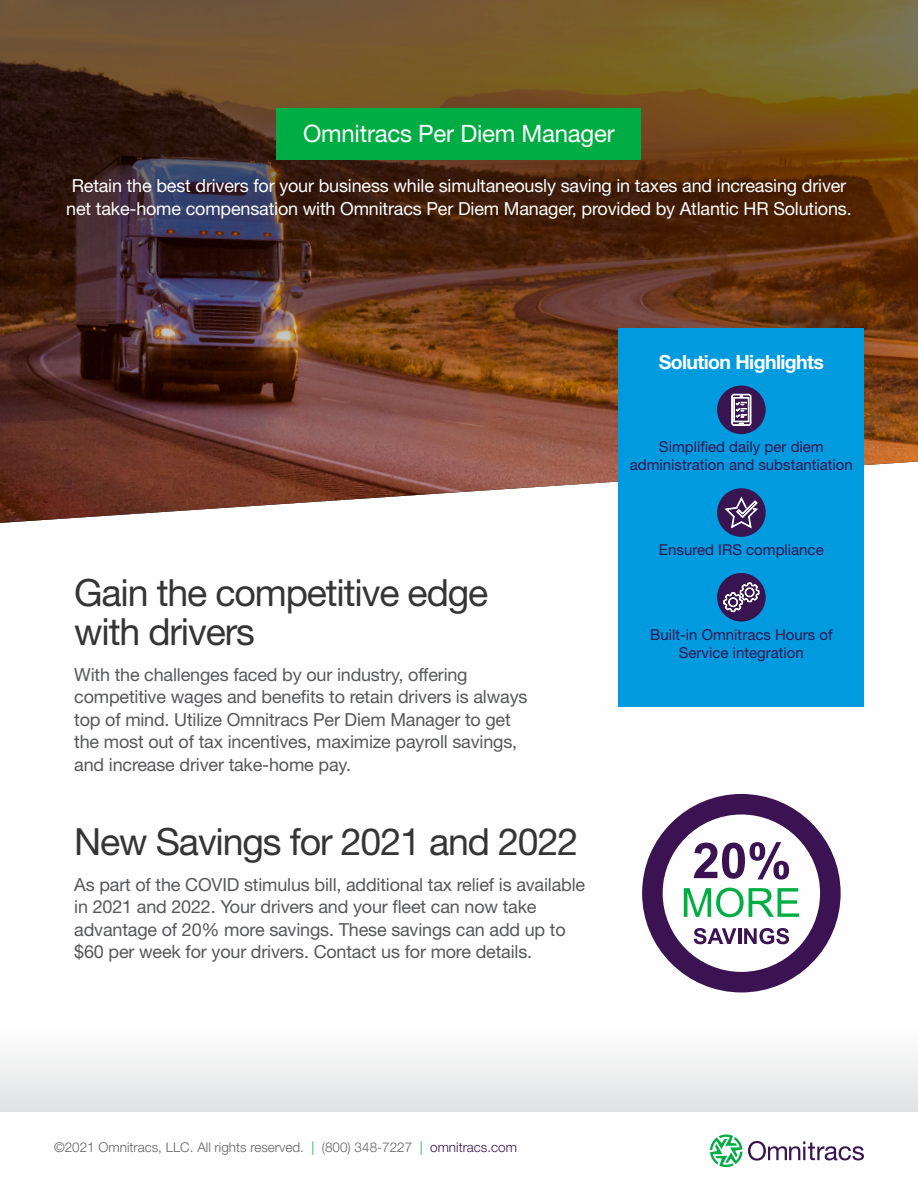
<style>
.page{position:relative;width:918px;height:1188px;background:#fff}
.page>*{position:absolute;margin:0;border:0;box-sizing:border-box;transform-origin:0 0}
.H1_Header{font:37.5px/39px "Helvetica Neue LT Std";letter-spacing:-.03em;color:#363536}
.Reverse_Header{font:24px "Helvetica Neue LT Std";letter-spacing:-.01em;color:#fff}
.Reverse_Subhead{font:700 19.5px "Helvetica Neue LT Std";letter-spacing:-.03em;color:#fff}
.H1_Header-2{font:18px/22.5px "Helvetica Neue LT Std";letter-spacing:-.01em;color:#57585a}
.Body_-_Level_1{font:18px/22.5px "Helvetica Neue LT Std";letter-spacing:-.01em;color:#57585a}
.Intro_Copy{font:18px/22.5px "Helvetica Neue LT Std";letter-spacing:-.01em;color:#fff;text-align:center}
.Solutions_Highlight{font:15px/18px "Helvetica Neue LT Std";color:#381451;text-align:center}
.t1{font:300 13.5px "Helvetica Neue LT Std";color:#636366}
.s1{color:#00ad44}
.s2{color:#381451}
</style>
<div class="page">
<svg style="left:0;top:524px;width:918px;height:587px"></svg>
<img style="left:0;top:0;width:918px;height:524px">
<div style="left:619px;top:328px;width:245px;height:378px;background:#009bde"></div>
<div style="left:717px;top:386px;width:49px;height:48px;background:#381451;border-radius:50%"></div>
<svg style="left:731px;top:394px;width:20px;height:32px"></svg>
<div style="left:717px;top:488px;width:49px;height:49px;background:#381451;border-radius:50%"></div>
<svg style="left:725px;top:497px;width:33px;height:31px"></svg>
<div style="left:717px;top:573px;width:49px;height:49px;background:#381451;border-radius:50%"></div>
<svg style="left:724px;top:573px;width:35px;height:39px"></svg>
<div style="left:277px;top:108px;width:364px;height:51px;background:#00ad44"></div>
<svg style="left:642px;top:794px;width:199px;height:198px"></svg>
<svg style="left:710px;top:1134px;width:154px;height:33px"></svg>
<p class="Reverse_Header" style="left:303px;top:119px;width:313px">Omnitracs Per Diem Manager</p>
<p class="Intro_Copy" style="left:66px;top:174px;width:787px">Retain the best drivers for your business while simultaneously saving in taxes and increasing driver net take-home compensation with Omnitracs Per Diem Manager, provided by Atlantic HR Solutions.</p>
<p class="Reverse_Subhead" style="left:659px;top:350px;width:167px">Solution Highlights</p>
<p class="Solutions_Highlight" style="left:630px;top:438px;width:225px">Simplified daily per diem administration and substantiation</p>
<p class="H1_Header" style="left:74px;top:573px;width:416px">Gain the competitive edge with drivers</p>
<p class="H1_Header-2" style="left:74px;top:663px;width:455px">With the challenges faced by our industry, offering competitive wages and benefits to retain drivers is always top of mind. Utilize Omnitracs Per Diem Manager to get the most out of tax incentives, maximize payroll savings, and increase driver take-home pay.</p>
<p class="H1_Header" style="left:74px;top:822px;width:506px">New Savings for 2021 and 2022</p>
<p class="Body_-_Level_1" style="left:74px;top:873px;width:512px">As part of the COVID stimulus bill, additional tax relief is available in 2021 and 2022. Your drivers and your fleet can now take advantage of 20% more savings. These savings can add up to $60 per week for your drivers. Contact us for more details.</p>
<p class="Solutions_Highlight" style="left:659px;top:540px;width:166px">Ensured IRS compliance</p>
<p class="Solutions_Highlight" style="left:650px;top:625px;width:184px">Built-in Omnitracs Hours of<br>Service integration</p>
<p class="t1" style="left:54px;top:1139px;width:464px">©2021 Omnitracs, LLC. All rights reserved. <span class="s1">|</span> (800) 348-7227 <span class="s1">|</span> <span class="s2">omnitracs.com</span></p>
</div>
